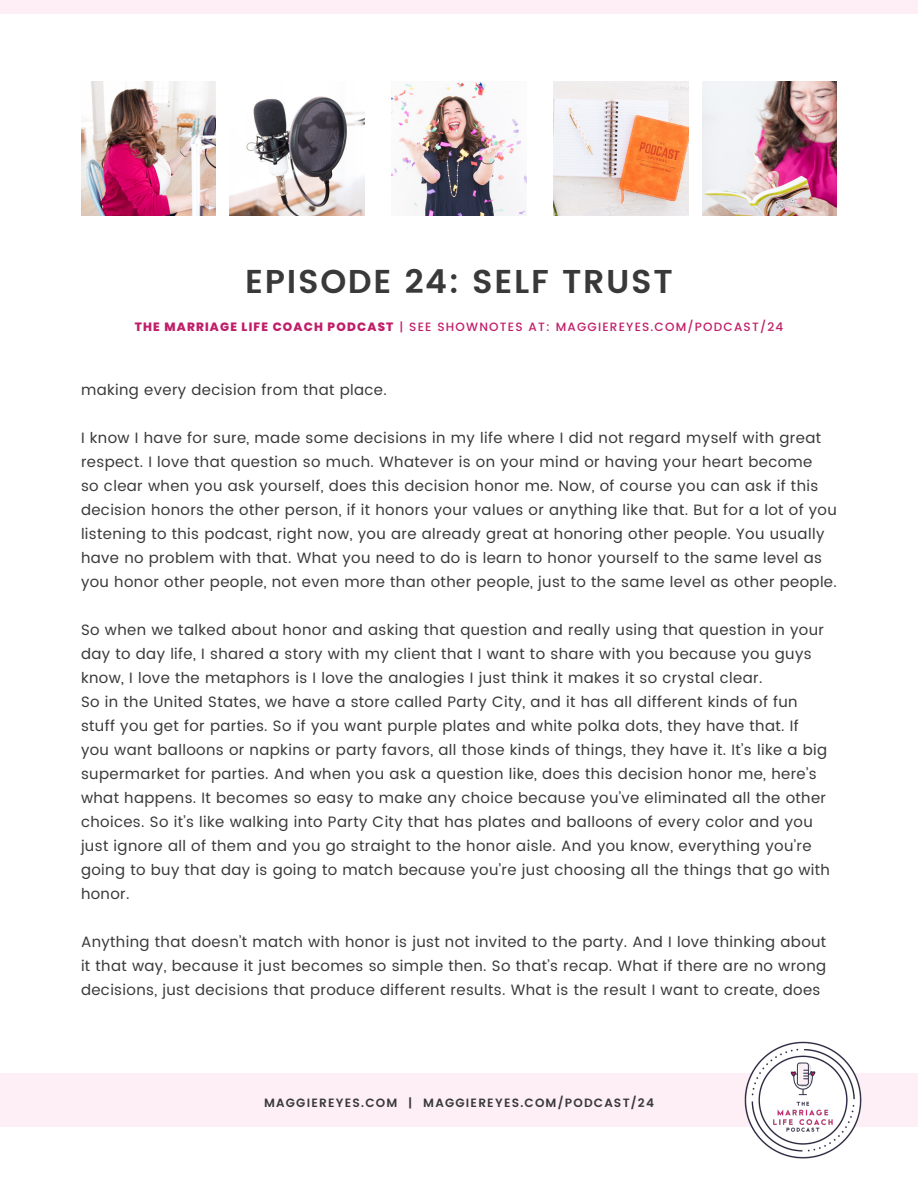
<style>
.page{position:relative;width:918px;height:1188px;background:#fff}
.page>*{position:absolute;margin:0;border:0;box-sizing:border-box;transform-origin:0 0}
.t1{font:600 33px "Poppins";letter-spacing:.05em;color:#393939}
.t2{font:15px/24px "Poppins";letter-spacing:.025em;color:#393939}
.t3{font:500 12px "Poppins";letter-spacing:.1em;color:#c01e69}
.t4{font:600 12px "Poppins";letter-spacing:.1em;color:#393939}
.s1{font-weight:800}
</style>
<div class="page">
<div style="left:0;top:1073px;width:918px;height:54px;background:#fdeff5"></div>
<div style="left:0;top:0;width:918px;height:14px;background:#fdeff5"></div>
<img style="left:81px;top:81px;width:135px;height:135px">
<img style="left:392px;top:82px;width:134px;height:134px">
<img style="left:702px;top:81px;width:135px;height:135px">
<img style="left:230px;top:96px;width:134px;height:120px">
<img style="left:554px;top:81px;width:134px;height:135px">
<img style="left:744px;top:1041px;width:118px;height:118px">
<h1 class="t1" style="left:245px;top:257px;width:429px">EPISODE 24: SELF TRUST</h1>
<p class="t3" style="left:135px;top:318px;width:650px"><span class="s1">THE MARRIAGE LIFE COACH PODCAST</span> | SEE SHOWNOTES AT: MAGGIEREYES.COM/PODCAST/24</p>
<p class="t2" style="left:81px;top:378px;width:307px">making every decision from that place.</p>
<p class="t2" style="left:81px;top:426px;width:757px">I know I have for sure, made some decisions in my life where I did not regard myself with great respect. I love that question so much. Whatever is on your mind or having your heart become<br>so clear when you ask yourself, does this decision honor me. Now, of course you can ask if this decision honors the other person, if it honors your values or anything like that. But for a lot of you listening to this podcast, right now, you are already great at honoring other people. You usually have no problem with that. What you need to do is learn to honor yourself to the same level as you honor other people, not even more than other people, just to the same level as other people.</p>
<p class="t2" style="left:81px;top:618px;width:751px">So when we talked about honor and asking that question and really using that question in your day to day life, I shared a story with my client that I want to share with you because you guys know, I love the metaphors is I love the analogies I just think it makes it so crystal clear.<br>So in the United States, we have a store called Party City, and it has all different kinds of fun stuff you get for parties. So if you want purple plates and white polka dots, they have that. If you want balloons or napkins or party favors, all those kinds of things, they have it. It’s like a big supermarket for parties. And when you ask a question like, does this decision honor me, here’s what happens. It becomes so easy to make any choice because you’ve eliminated all the other choices. So it’s like walking into Party City that has plates and balloons of every color and you just ignore all of them and you go straight to the honor aisle. And you know, everything you’re going to buy that day is going to match because you’re just choosing all the things that go with honor.</p>
<p class="t2" style="left:81px;top:930px;width:747px;text-align:justify">Anything that doesn’t match with honor is just not invited to the party. And I love thinking about it that way, because it just becomes so simple then. So that’s recap. What if there are no wrong decisions, just decisions that produce different results. What is the result I want to create, does</p>
<p class="t4" style="left:264px;top:1094px;width:391px">MAGGIEREYES.COM | MAGGIEREYES.COM/PODCAST/24</p>
</div>
